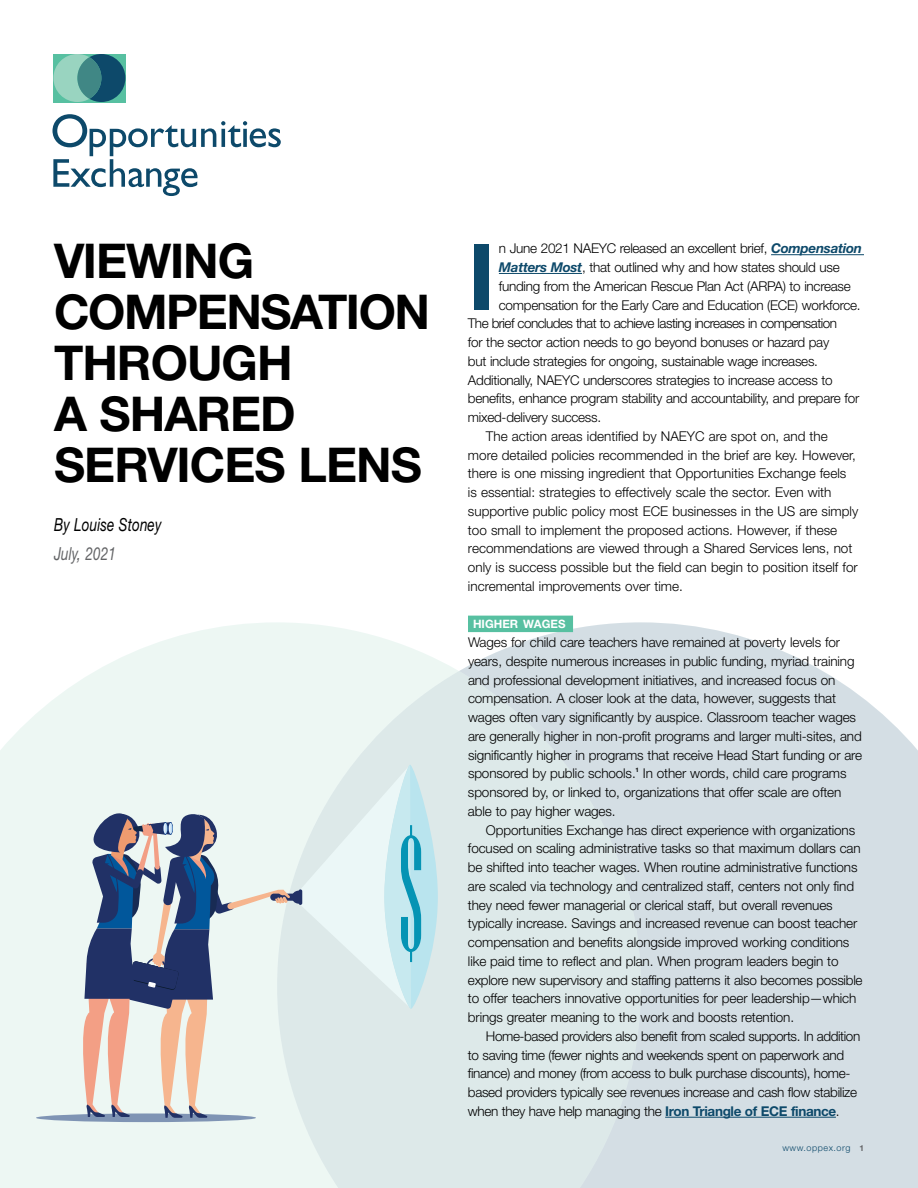
<style>
.page{position:relative;width:918px;height:1188px;background:#fff}
.page>*{position:absolute;margin:0;border:0;box-sizing:border-box;transform-origin:0 0}
.t1{font:700 92.25px "Helvetica Neue LT Std";color:#0d496a}
.t2{font:700 48px/51px "Helvetica Neue LT Std";letter-spacing:-.02em;color:#000}
.t3{font:italic 18px "Helvetica Neue LT Std";letter-spacing:.01em;color:#000;scale:.75 1}
.t4{font:italic 18px "Helvetica Neue LT Std";letter-spacing:.01em;color:#636466;scale:.75 1}
.t5{font:300 13.5px/18.8px "Helvetica Neue LT Std";letter-spacing:-.01em;color:#000}
.t6{font:300 13.5px "Helvetica Neue LT Std";letter-spacing:-.04em;color:#000}
.t7{font:700 11.55px "Helvetica Neue LT Std";color:#fff}
.t8{font:300 9px "Helvetica Neue LT Std";letter-spacing:.06em;color:#0d496a}
.t9{font:700 6.15px "Helvetica Neue LT Std";color:#000}
.s1{font-weight:700;font-style:italic;color:#0d496a}
.s2{font-weight:700;color:#0d496a}
.s3{font-weight:700;font-size:8.25px;color:#636466}
</style>
<div class="page">
<svg style="left:52px;top:114px;width:229px;height:82px"></svg>
<svg style="left:53px;top:54px;width:72px;height:48px;background:#539897"></svg>
<div style="left:77px;top:57px;width:24px;height:42px;background:#408785;border-radius:50%"></div>
<svg style="left:460px;top:622px;width:458px;height:566px;background:#d7e0e6"></svg>
<svg style="left:0;top:622px;width:458px;height:566px;fill:#edf7f3"></svg>
<svg style="left:277px;top:671px;width:364px;height:517px;background:#dde8e9"></svg>
<hr style="left:771px;top:254px;width:93px;height:1px;background:#0d496a">
<hr style="left:499px;top:273px;width:83px;height:1px;background:#0d496a">
<div style="left:468px;top:616px;width:105px;height:16px;background:#57c0a1"></div>
<hr style="left:665px;top:1117px;width:171px;height:1px;background:#0d496a">
<div style="left:36px;top:1113px;width:220px;height:9px;background:#7f94b4;border-radius:50%"></div>
<svg style="left:77px;top:765px;width:361px;height:353px;background:#c8d2d7"></svg>
<h2 class="t2" style="left:54px;top:234px;width:378px">VIEWING<br>COMPENSATION<br>THROUGH<br>A SHARED<br>SERVICES LENS</h2>
<h3 class="t3" style="left:54px;top:514px;width:145px">By Louise Stoney</h3>
<h3 class="t4" style="left:54px;top:543px;width:84px">July, 2021</h3>
<h1 class="t1" style="left:468px;top:220px;width:29px">I</h1>
<p class="t5" style="left:499px;top:239px;width:365px">n June 2021 NAEYC released an excellent brief, <span class="s1">Compensation</span></p>
<p class="t5" style="left:499px;top:258px;width:342px"><span class="s1">Matters Most</span>, that outlined why and how states should use</p>
<p class="t5" style="left:499px;top:276px;width:353px">funding from the American Rescue Plan Act (ARPA) to increase</p>
<p class="t5" style="left:499px;top:295px;width:363px">compensation for the Early Care and Education (ECE) workforce.</p>
<p class="t6" style="left:468px;top:315px;width:371px">The brief concludes that to achieve lasting increases in compensation</p>
<p class="t5" style="left:468px;top:333px;width:363px">for the sector action needs to go beyond bonuses or hazard pay</p>
<p class="t5" style="left:468px;top:351px;width:352px">but include strategies for ongoing, sustainable wage increases.</p>
<p class="t5" style="left:468px;top:370px;width:366px">Additionally, NAEYC underscores strategies to increase access to</p>
<p class="t5" style="left:468px;top:389px;width:393px">benefits, enhance program stability and accountability, and prepare for</p>
<p class="t5" style="left:468px;top:408px;width:135px">mixed-delivery success.</p>
<p class="t5" style="left:486px;top:426px;width:343px">The action areas identified by NAEYC are spot on, and the</p>
<p class="t5" style="left:468px;top:445px;width:390px">more detailed policies recommended in the brief are key. However,</p>
<p class="t5" style="left:468px;top:464px;width:380px">there is one missing ingredient that Opportunities Exchange feels</p>
<p class="t5" style="left:468px;top:483px;width:365px">is essential: strategies to effectively scale the sector. Even with</p>
<p class="t5" style="left:468px;top:501px;width:392px">supportive public policy most ECE businesses in the US are simply</p>
<p class="t5" style="left:468px;top:520px;width:371px">too small to implement the proposed actions. However, if these</p>
<p class="t5" style="left:468px;top:539px;width:386px">recommendations are viewed through a Shared Services lens, not</p>
<p class="t5" style="left:468px;top:558px;width:391px">only is success possible but the field can begin to position itself for</p>
<p class="t5" style="left:468px;top:576px;width:216px">incremental improvements over time.</p>
<p class="t7" style="left:473px;top:617px;width:94px">HIGHER WAGES</p>
<p class="t5" style="left:468px;top:633px;width:396px">Wages for child care teachers have remained at poverty levels for years, despite numerous increases in public funding, myriad training and professional development initiatives, and increased focus on compensation. A closer look at the data, however, suggests that wages often vary significantly by auspice. Classroom teacher wages are generally higher in non-profit programs and larger multi-sites, and significantly higher in programs that receive Head Start funding or are sponsored by public schools.</p>
<p class="t9" style="left:636px;top:766px;width:5px">1</p>
<p class="t5" style="left:468px;top:764px;width:380px;text-indent:175px">In other words, child care programs sponsored by, or linked to, organizations that offer scale are often able to pay higher wages.</p>
<p class="t5" style="left:468px;top:820px;width:396px;text-indent:18px">Opportunities Exchange has direct experience with organizations focused on scaling administrative tasks so that maximum dollars can be shifted into teacher wages. When routine administrative functions are scaled via technology and centralized staff, centers not only find they need fewer managerial or clerical staff, but overall revenues typically increase. Savings and increased revenue can boost teacher compensation and benefits alongside improved working conditions like paid time to reflect and plan. When program leaders begin to explore new supervisory and staffing patterns it also becomes possible to offer teachers innovative opportunities for peer leadership—which brings greater meaning to the work and boosts retention.</p>
<p class="t5" style="left:468px;top:1026px;width:394px;text-indent:18px">Home-based providers also benefit from scaled supports. In addition to saving time (fewer nights and weekends spent on paperwork and finance) and money (from access to bulk purchase discounts), home&shy;based providers typically see revenues increase and cash flow stabilize when they have help managing the <span class="s2">Iron Triangle of ECE finance</span>.</p>
<p class="t8" style="left:782px;top:1143px;width:83px">www.oppex.org <span class="s3">1</span></p>
</div>
